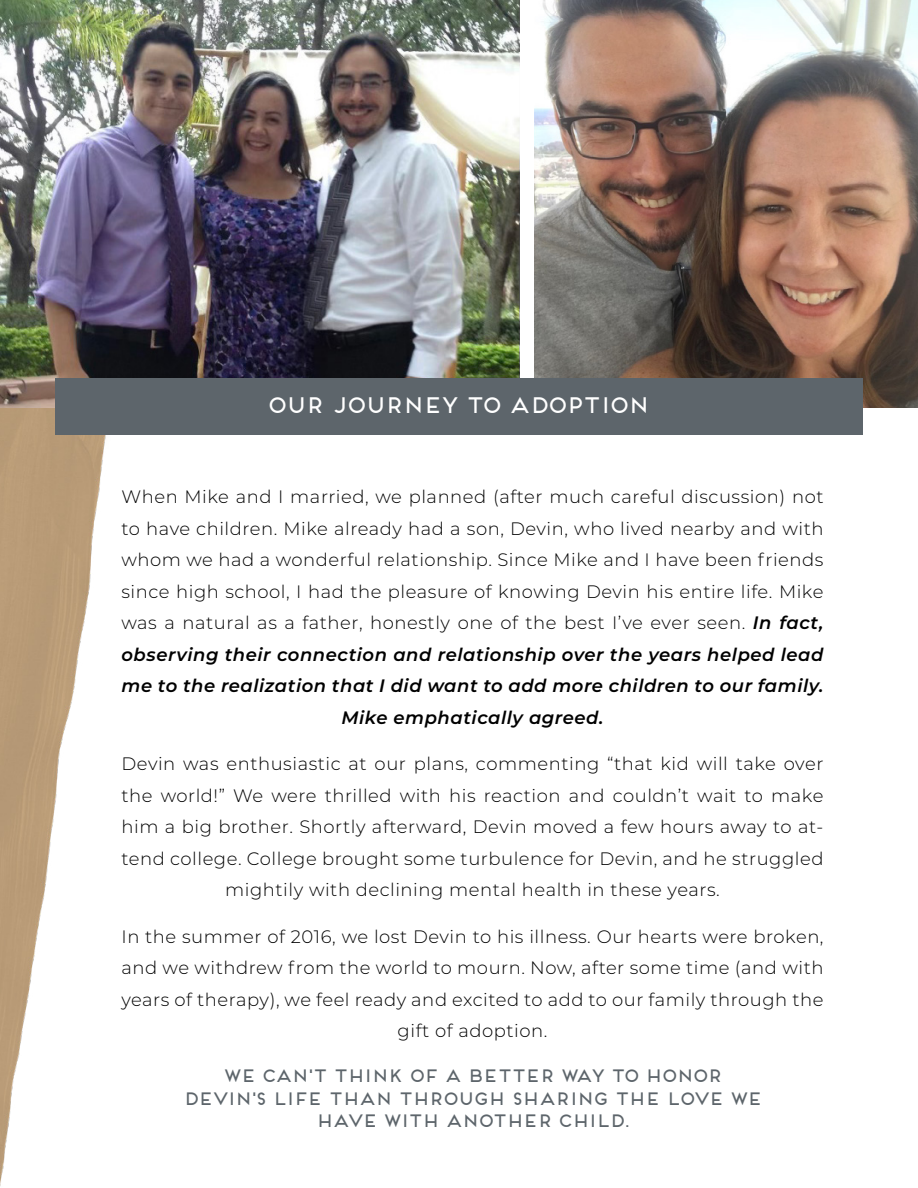
<style>
.page{position:relative;width:918px;height:1188px;background:#fff}
.page>*{position:absolute;margin:0;border:0;box-sizing:border-box;transform-origin:0 0}
.t1{font:22.5px "Frontage";letter-spacing:-.175em;color:#fff}
.t2{font:300 18px/31.5px "Montserrat";letter-spacing:.03em;color:#000;text-align:center}
.t3{font:18px/22.5px "Frontage";letter-spacing:-.175em;color:#5d656b;text-align:center}
.s1{font-weight:600;font-style:italic}
</style>
<div class="page">
<img style="left:535px;top:0;width:383px;height:407px">
<img style="left:0;top:407px;width:124px;height:779px">
<img style="left:0;top:0;width:520px;height:407px">
<div style="left:55px;top:378px;width:808px;height:56px;background:#5d656b"></div>
<p class="t1" style="left:265px;top:392px;width:386px">OUR JOURNEY TO ADOPTION</p>
<p class="t2" style="left:122px;top:481px;width:704px">When Mike and I married, we planned (after much careful discussion) not to have children. Mike already had a son, Devin, who lived nearby and with whom we had a wonderful relationship. Since Mike and I have been friends since high school, I had the pleasure of knowing Devin his entire life. Mike was a natural as a father, honestly one of the best I’ve ever seen. <span class="s1">In fact, observing their connection and relationship over the years helped lead me to the realization that I did want to add more children to our family.<br>Mike emphatically agreed.</span></p>
<p class="t2" style="left:122px;top:748px;width:704px">Devin was enthusiastic at our plans, commenting “that kid will take over the world!” We were thrilled with his reaction and couldn’t wait to make him a big brother. Shortly afterward, Devin moved a few hours away to at&shy;tend college. College brought some turbulence for Devin, and he struggled mightily with declining mental health in these years.</p>
<p class="t2" style="left:122px;top:920px;width:704px">In the summer of 2016, we lost Devin to his illness. Our hearts were broken, and we withdrew from the world to mourn. Now, after some time (and with years of therapy), we feel ready and excited to add to our family through the gift of adoption.</p>
<p class="t3" style="left:182px;top:1064px;width:583px">WE CAN'T THINK OF A BETTER WAY TO HONOR<br>DEVIN'S LIFE THAN THROUGH SHARING THE LOVE WE<br>HAVE WITH ANOTHER CHILD.</p>
</div>
